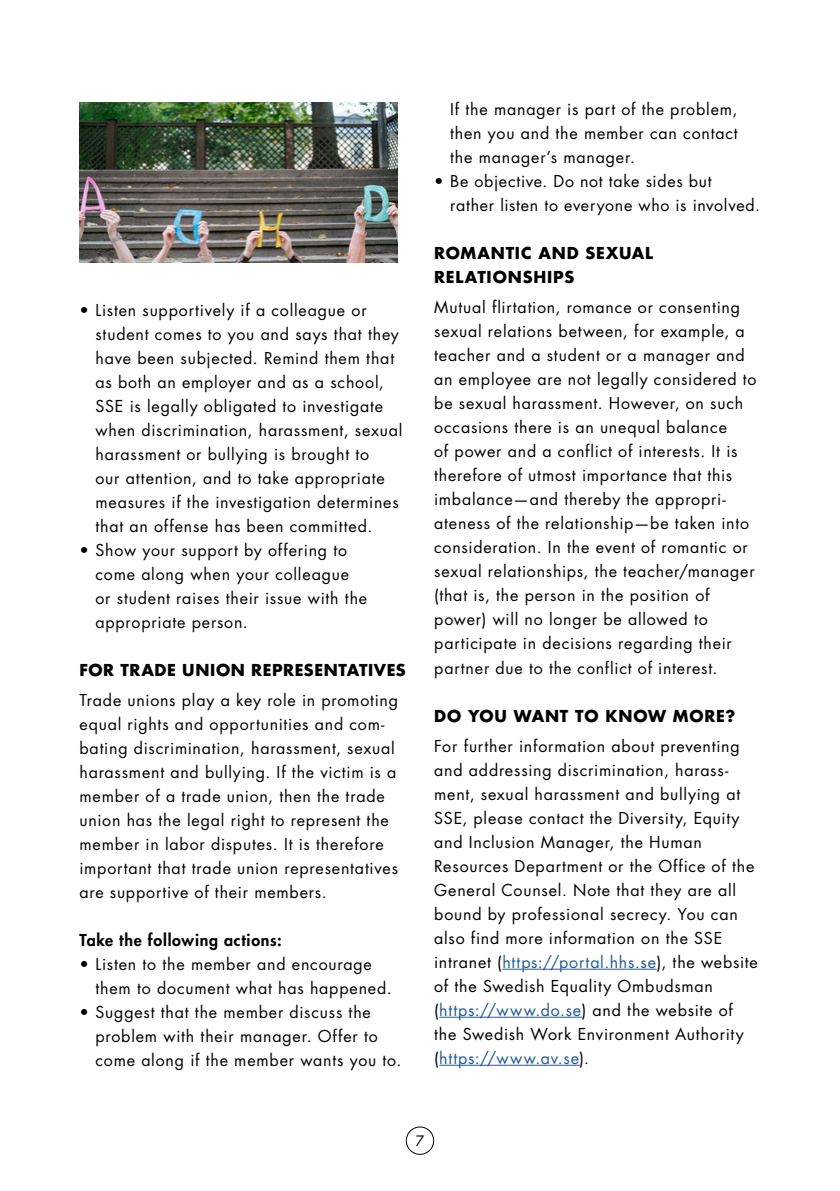
<style>
.page{position:relative;width:840px;height:1191px;background:#fff}
.page>*{position:absolute;margin:0;border:0;box-sizing:border-box;transform-origin:0 0}
.t1{font:16px/24px "Futura Std";letter-spacing:.05em;color:#000}
.t2{font:700 16px/24px "Futura Std";letter-spacing:.04em;color:#000}
.t3{font:800 16px "Futura Std";letter-spacing:.05em;color:#000}
.t4{font:14px "Futura Std";color:#000}
.s1{color:#22599b}
</style>
<div class="page">
<div style="left:405px;top:1126px;width:29px;height:28px;border:1px solid #000;border-radius:50%"></div>
<hr style="left:502px;top:968px;width:154px;height:1px;background:#22599b">
<hr style="left:439px;top:1016px;width:142px;height:1px;background:#22599b">
<hr style="left:439px;top:1064px;width:140px;height:1px;background:#22599b">
<img style="left:79px;top:102px;width:318px;height:161px">
<p class="t1" style="left:95px;top:298px;width:308px;text-indent:-16px">• Listen supportively if a colleague or student comes to you and says that they have been subjected. Remind them that as both an employer and as a school, SSE is legally obligated to investigate when discrimination, harassment, sexual harassment or bullying is brought to<br>our attention, and to take appropriate measures if the investigation determines that an offense has been committed.</p>
<p class="t1" style="left:95px;top:538px;width:273px;text-indent:-16px">• Show your support by offering to come along when your colleague or student raises their issue with the appropriate person.</p>
<p class="t2" style="left:79px;top:657px;width:328px">FOR TRADE UNION REPRESENTATIVES</p>
<p class="t1" style="left:79px;top:688px;width:320px">Trade unions play a key role in promoting equal rights and opportunities and com&shy;bating discrimination, harassment, sexual harassment and bullying. If the victim is a member of a trade union, then the trade union has the legal right to represent the member in labor disputes. It is therefore important that trade union representatives are supportive of their members.</p>
<p class="t3" style="left:79px;top:929px;width:204px">Take the following actions:</p>
<p class="t1" style="left:95px;top:952px;width:298px;text-indent:-16px">• Listen to the member and encourage them to document what has happened.</p>
<p class="t1" style="left:95px;top:1000px;width:307px;text-indent:-16px">• Suggest that the member discuss the problem with their manager. Offer to come along if the member wants you to.</p>
<p class="t1" style="left:450px;top:98px;width:289px;text-align:justify">If the manager is part of the problem, then you and the member can contact the manager’s manager.</p>
<p class="t1" style="left:450px;top:170px;width:311px;text-indent:-16px">• Be objective. Do not take sides but<br>rather listen to everyone who is involved.</p>
<p class="t2" style="left:434px;top:241px;width:220px">ROMANTIC AND SEXUAL<br>RELATIONSHIPS</p>
<p class="t1" style="left:434px;top:296px;width:324px">Mutual flirtation, romance or consenting sexual relations between, for example, a teacher and a student or a manager and an employee are not legally considered to be sexual harassment. However, on such occasions there is an unequal balance<br>of power and a conflict of interests. It is therefore of utmost importance that this imbalance—and thereby the appropri&shy;ateness of the relationship—be taken into consideration. In the event of romantic or sexual relationships, the teacher/manager (that is, the person in the position of power) will no longer be allowed to participate in decisions regarding their partner due to the conflict of interest.</p>
<p class="t2" style="left:434px;top:703px;width:302px">DO YOU WANT TO KNOW MORE?</p>
<p class="t1" style="left:434px;top:734px;width:325px">For further information about preventing and addressing discrimination, harass&shy;ment, sexual harassment and bullying at SSE, please contact the Diversity, Equity and Inclusion Manager, the Human Resources Department or the Office of the General Counsel. Note that they are all bound by professional secrecy. You can also find more information on the SSE intranet (<span class="s1">https://portal.hhs.se</span>), the website of the Swedish Equality Ombudsman (<span class="s1">https://www.do.se</span>) and the website of the Swedish Work Environment Authority (<span class="s1">https://www.av.se</span>).</p>
<p class="t4" style="left:415px;top:1131px;width:10px">7</p>
</div>
